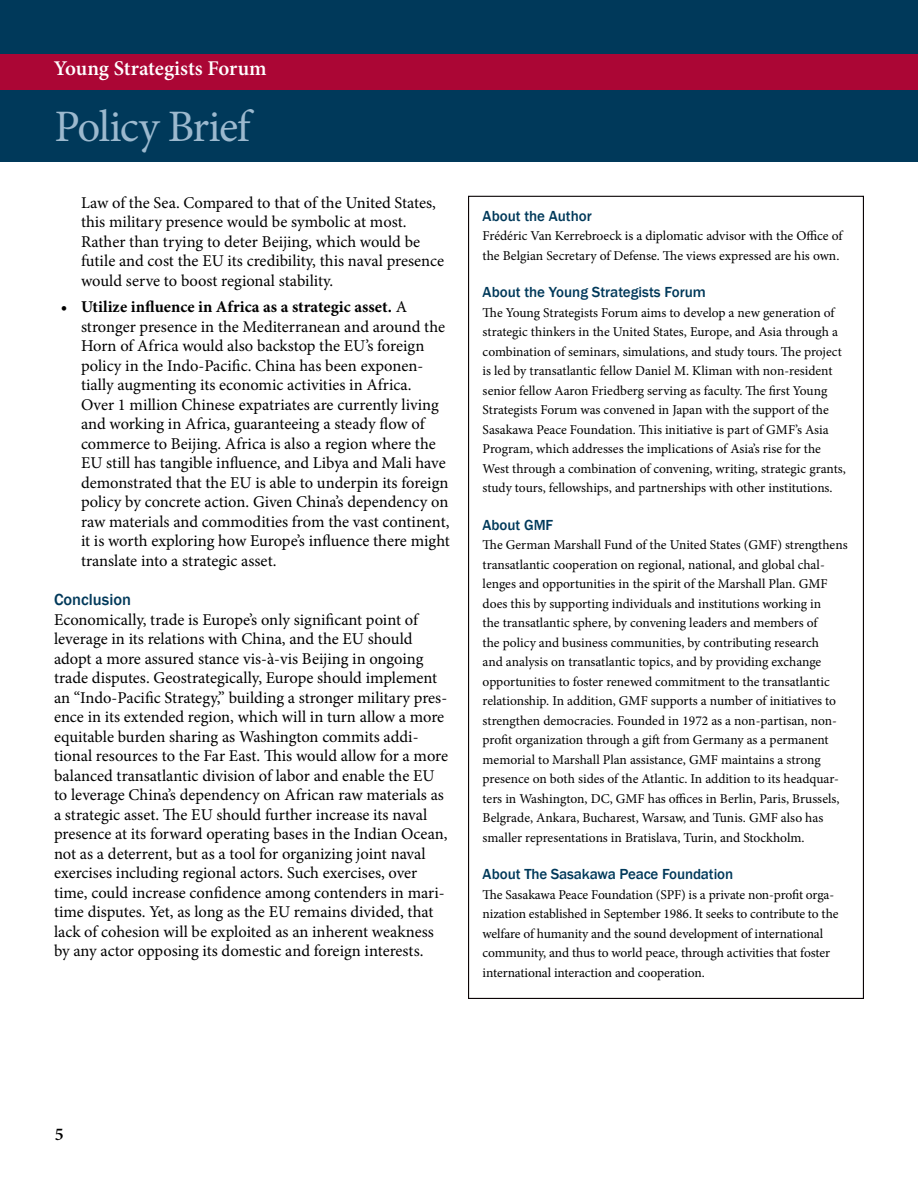
<style>
.page{position:relative;width:918px;height:1188px;background:#fff}
.page>*{position:absolute;margin:0;border:0;box-sizing:border-box;transform-origin:0 0}
.t1{font:45px "Minion Pro";letter-spacing:-.035em;color:#9cb9ce}
.t2{font:600 21px "Minion Pro";color:#fff}
.t3{font:600 18px "Minion Pro";color:#000}
.t4{font:16.5px/19.5px "Minion Pro";color:#000}
.t5{font:500 16.5px "Franklin Gothic";color:#00395a}
.t6{font:500 15px "Franklin Gothic";color:#00395a}
.t7{font:13.5px/19.5px "Minion Pro";letter-spacing:-.005em;color:#000}
.s1{font-weight:700}
</style>
<div class="page">
<div style="left:0;top:0;width:918px;height:162px;background:#00395a"></div>
<div style="left:0;top:54px;width:918px;height:36px;background:#ab0635"></div>
<h2 class="t2" style="left:54px;top:54px;width:214px">Young Strategists Forum</h2>
<h1 class="t1" style="left:55px;top:96px;width:197px">Policy Brief</h1>
<p class="t4" style="left:81px;top:193px;width:365px">Law of the Sea. Compared to that of the United States, this military presence would be symbolic at most.<br>Rather than trying to deter Beijing, which would be futile and cost the EU its credibility, this naval presence would serve to boost regional stability.</p>
<p class="t4" style="left:81px;top:297px;width:370px;text-indent:-20px"><span class="s1">• Utilize influence in Africa as a strategic asset.</span> A stronger presence in the Mediterranean and around the Horn of Africa would also backstop the EU’s foreign policy in the Indo-Pacific. China has been exponen&shy;tially augmenting its economic activities in Africa.<br>Over 1 million Chinese expatriates are currently living and working in Africa, guaranteeing a steady flow of commerce to Beijing. Africa is also a region where the EU still has tangible influence, and Libya and Mali have demonstrated that the EU is able to underpin its foreign policy by concrete action. Given China’s dependency on raw materials and commodities from the vast continent, it is worth exploring how Europe’s influence there might translate into a strategic asset.</p>
<p class="t5" style="left:54px;top:590px;width:79px">Conclusion</p>
<p class="t4" style="left:54px;top:610px;width:396px">Economically, trade is Europe’s only significant point of leverage in its relations with China, and the EU should adopt a more assured stance vis-à-vis Beijing in ongoing trade disputes. Geostrategically, Europe should implement an “Indo-Pacific Strategy,” building a stronger military pres&shy;ence in its extended region, which will in turn allow a more equitable burden sharing as Washington commits addi&shy;tional resources to the Far East. This would allow for a more balanced transatlantic division of labor and enable the EU to leverage China’s dependency on African raw materials as a strategic asset. The EU should further increase its naval presence at its forward operating bases in the Indian Ocean, not as a deterrent, but as a tool for organizing joint naval exercises including regional actors. Such exercises, over time, could increase confidence among contenders in mari&shy;time disputes. Yet, as long as the EU remains divided, that lack of cohesion will be exploited as an inherent weakness by any actor opposing its domestic and foreign interests.</p>
<p class="t6" style="left:483px;top:207px;width:111px">About the Author</p>
<p class="t7" style="left:483px;top:226px;width:361px">Frédéric Van Kerrebroeck is a diplomatic advisor with the Office of the Belgian Secretary of Defense. The views expressed are his own.</p>
<p class="t6" style="left:483px;top:283px;width:225px">About the Young Strategists Forum</p>
<p class="t7" style="left:483px;top:303px;width:365px">The Young Strategists Forum aims to develop a new generation of strategic thinkers in the United States, Europe, and Asia through a combination of seminars, simulations, and study tours. The project is led by transatlantic fellow Daniel M. Kliman with non-resident senior fellow Aaron Friedberg serving as faculty. The first Young Strategists Forum was convened in Japan with the support of the Sasakawa Peace Foundation. This initiative is part of GMF’s Asia Program, which addresses the implications of Asia’s rise for the West through a combination of convening, writing, strategic grants, study tours, fellowships, and partnerships with other institutions.</p>
<p class="t6" style="left:483px;top:516px;width:72px">About GMF</p>
<p class="t7" style="left:483px;top:535px;width:367px">The German Marshall Fund of the United States (GMF) strengthens transatlantic cooperation on regional, national, and global chal&shy;lenges and opportunities in the spirit of the Marshall Plan. GMF does this by supporting individuals and institutions working in<br>the transatlantic sphere, by convening leaders and members of<br>the policy and business communities, by contributing research<br>and analysis on transatlantic topics, and by providing exchange opportunities to foster renewed commitment to the transatlantic relationship. In addition, GMF supports a number of initiatives to strengthen democracies. Founded in 1972 as a non-partisan, non&shy;profit organization through a gift from Germany as a permanent memorial to Marshall Plan assistance, GMF maintains a strong presence on both sides of the Atlantic. In addition to its headquar&shy;ters in Washington, DC, GMF has offices in Berlin, Paris, Brussels, Belgrade, Ankara, Bucharest, Warsaw, and Tunis. GMF also has smaller representations in Bratislava, Turin, and Stockholm.</p>
<p class="t6" style="left:483px;top:865px;width:252px">About The Sasakawa Peace Foundation</p>
<p class="t7" style="left:483px;top:885px;width:357px">The Sasakawa Peace Foundation (SPF) is a private non-profit orga&shy;nization established in September 1986. It seeks to contribute to the welfare of humanity and the sound development of international community, and thus to world peace, through activities that foster international interaction and cooperation.</p>
<h3 class="t3" style="left:55px;top:1122px;width:10px">5</h3>
</div>
